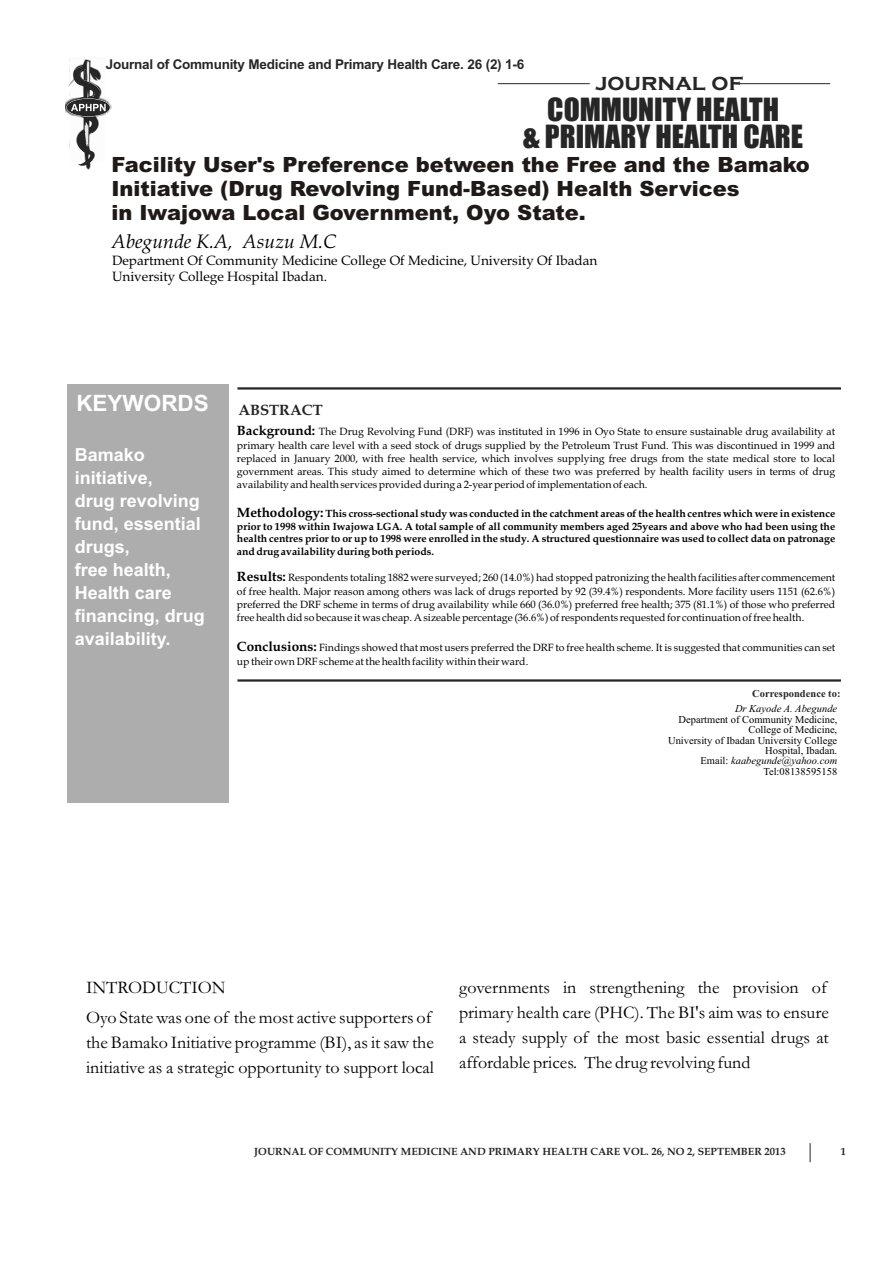
<style>
.page{position:relative;width:894px;height:1263px;background:#fff}
.page>*{position:absolute;margin:0;border:0;box-sizing:border-box;transform-origin:0 0}
.t1{font:29.55px/26.5px "Impact";color:#262626;text-align:center}
.t2{font:700 23.85px "Copperplate Gothic";color:#262626}
.t3{font:700 22.5px "Arial";color:#fff}
.t4{font:900 21px/24.2px "Arial";color:#1f1a17}
.t5{font:italic 19.5px "Book Antiqua";color:#000}
.t6{font:18px/25px "Garamond";color:#000}
.t7{font:700 18px/23.1px "Arial";color:#fff}
.t8{font:700 15px "Book Antiqua";color:#262626}
.t9{font:13.5px/15.9px "Book Antiqua";color:#000}
.t10{font:700 13.5px "Arial";letter-spacing:-.02em;color:#262626}
.t11{font:10.5px/13.2px "Book Antiqua";color:#000;text-align:justify}
.t12{font:700 10.5px/12.8px "Book Antiqua";color:#000;text-align:justify}
.t13{font:10.5px/10.4px "Times New Roman";color:#000;text-align:right}
.t14{font:700 10.5px "Book Antiqua";color:#262626}
.t15{font:italic 10.5px "Times New Roman";color:#000}
.t16{font:700 10.5px "Times New Roman";color:#262626}
.s1{font-weight:700;font-size:13.5px}
.s2{font-size:13.5px}
.s3{font-style:italic}
</style>
<div class="page">
<svg style="left:810px;top:1143px;width:1px;height:19px"></svg>
<hr style="left:736px;top:83px;width:94px;height:1px;background:#262626">
<hr style="left:498px;top:83px;width:92px;height:1px;background:#262626">
<div style="left:67px;top:384px;width:162px;height:419px;background:#adadad"></div>
<hr style="left:237px;top:387px;width:604px;height:3px;background:#262626">
<hr style="left:237px;top:679px;width:604px;height:3px;background:#262626">
<svg style="left:65px;top:59px;width:45px;height:111px"></svg>
<p class="t10" style="left:106px;top:59px;width:420px">Journal of Community Medicine and Primary Health Care. 26 (2) 1-6</p>
<h2 class="t2" style="left:596px;top:68px;width:149px">journal of</h2>
<h1 class="t1" style="left:523px;top:98px;width:282px">COMMUNITY HEALTH<br>&amp; PRIMARY HEALTH CARE</h1>
<h3 class="t4" style="left:111px;top:155px;width:700px">Facility User's Preference between the Free and the Bamako<br>Initiative (Drug Revolving Fund-Based) Health Services<br>in Iwajowa Local Government, Oyo State.</h3>
<h3 class="t5" style="left:112px;top:233px;width:226px">Abegunde K.A, Asuzu M.C</h3>
<p class="t9" style="left:112px;top:254px;width:487px">Department Of Community Medicine College Of Medicine, University Of Ibadan<br>University College Hospital Ibadan.</p>
<h3 class="t3" style="left:76px;top:395px;width:134px">KEYWORDS</h3>
<h3 class="t8" style="left:238px;top:404px;width:86px">ABSTRACT</h3>
<h3 class="t7" style="left:75px;top:445px;width:132px">Bamako initiative,<br>drug revolving fund, essential drugs,<br>free health,<br>Health care financing, drug availability.</h3>
<p class="t11" style="left:237px;top:426px;width:600px"><span class="s1">Background:</span> The Drug Revolving Fund (DRF) was instituted in 1996 in Oyo State to ensure sustainable drug availability at primary health care level with a seed stock of drugs supplied by the Petroleum Trust Fund. This was discontinued in 1999 and replaced in January 2000, with free health service, which involves supplying free drugs from the state medical store to local government areas. This study aimed to determine which of these two was preferred by health facility users in terms of drug availability and health services provided during a 2-year period of implementation of each.</p>
<p class="t12" style="left:237px;top:508px;width:600px"><span class="s2">Methodology:</span> This cross-sectional study was conducted in the catchment areas of the health centres which were in existence prior to 1998 within Iwajowa LGA. A total sample of all community members aged 25years and above who had been using the health centres prior to or up to 1998 were enrolled in the study. A structured questionnaire was used to collect data on patronage and drug availability during both periods.</p>
<p class="t11" style="left:237px;top:572px;width:600px"><span class="s1">Results:</span> Respondents totaling 1882 were surveyed; 260 (14.0%) had stopped patronizing the health facilities after commencement of free health. Major reason among others was lack of drugs reported by 92 (39.4%) respondents. More facility users 1151 (62.6%) preferred the DRF scheme in terms of drug availability while 660 (36.0%) preferred free health; 375 (81.1%) of those who preferred free health did so because it was cheap. A sizeable percentage (36.6%) of respondents requested for continuation of free health.</p>
<p class="t11" style="left:237px;top:642px;width:600px;line-height:13.6px"><span class="s1">Conclusions:</span> Findings showed that most users preferred the DRF to free health scheme. It is suggested that communities can set up their own DRF scheme at the health facility within their ward.</p>
<p class="t15" style="left:735px;top:705px;width:104px">Dr Kayode A. Abegunde</p>
<p class="t13" style="left:668px;top:715px;width:171px">Department of Community Medicine,<br>College of Medicine,<br>University of Ibadan University College<br>Hospital, Ibadan.<br>Email: <span class="s3">kaabegunde@yahoo.com<br></span>Tel:08138595158</p>
<p class="t16" style="left:752px;top:690px;width:90px">Correspondence to:</p>
<h3 class="t6" style="left:86px;top:977px;width:141px">INTRODUCTION</h3>
<h3 class="t6" style="left:459px;top:977px;width:369px">governments in strengthening the provision of</h3>
<h3 class="t6" style="left:86px;top:1007px;width:347px">Oyo State was one of the most active supporters of</h3>
<h3 class="t6" style="left:459px;top:1002px;width:371px">primary health care (PHC). The BI's aim was to ensure a steady supply of the most basic essential drugs at</h3>
<h3 class="t6" style="left:86px;top:1032px;width:349px">the Bamako Initiative programme (BI), as it saw the</h3>
<h3 class="t6" style="left:86px;top:1057px;width:349px">initiative as a strategic opportunity to support local</h3>
<h3 class="t6" style="left:459px;top:1052px;width:293px">affordable prices. The drug revolving fund</h3>
<p class="t14" style="left:254px;top:1147px;width:533px">JOURNAL OF COMMUNITY MEDICINE AND PRIMARY HEALTH CARE VOL. 26, NO 2, SEPTEMBER 2013</p>
<p class="t14" style="left:841px;top:1147px;width:7px">1</p>
</div>
